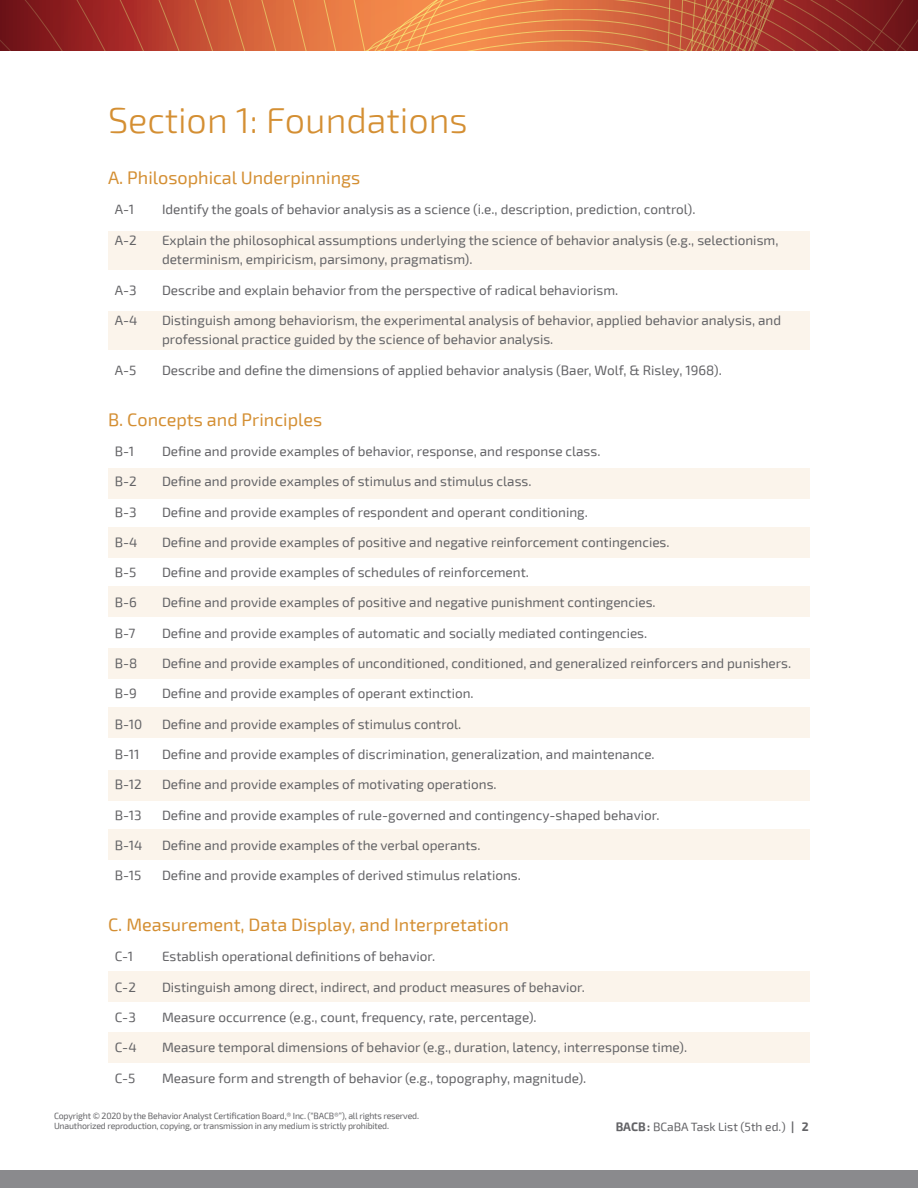
<style>
.page{position:relative;width:918px;height:1188px;background:#fff}
.page>*{position:absolute;margin:0;border:0;box-sizing:border-box;transform-origin:0 0}
.Section_Heads{font:300 36px "Exo 2";color:#d48f33}
.Subheads{font:18px "Exo 2";color:#d48f33}
.Lists{font:13.5px/19.5px "Exo 2";color:#636366}
.t1{font:12px "Exo 2";color:#636366}
.Legal_Copy{font:9px/10.8px "Exo 2";letter-spacing:-.02em;color:#636366}
.s1{font-weight:700}
</style>
<div class="page">
<div style="left:0;top:1171px;width:918px;height:17px;background:#8a8a8d"></div>
<svg style="left:0;top:0;width:918px;height:51px;background:#c05737"></svg>
<div style="left:108px;top:231px;width:702px;height:39px;background:#fbf4eb"></div>
<div style="left:108px;top:708px;width:702px;height:30px;background:#fbf4eb"></div>
<div style="left:108px;top:648px;width:702px;height:31px;background:#fbf4eb"></div>
<div style="left:108px;top:770px;width:702px;height:30px;background:#fbf4eb"></div>
<div style="left:108px;top:829px;width:702px;height:30px;background:#fbf4eb"></div>
<div style="left:108px;top:468px;width:702px;height:30px;background:#fbf4eb"></div>
<div style="left:108px;top:971px;width:702px;height:31px;background:#fbf4eb"></div>
<div style="left:108px;top:527px;width:702px;height:31px;background:#fbf4eb"></div>
<div style="left:108px;top:586px;width:702px;height:31px;background:#fbf4eb"></div>
<div style="left:108px;top:311px;width:702px;height:39px;background:#fbf4eb"></div>
<div style="left:108px;top:1032px;width:702px;height:30px;background:#fbf4eb"></div>
<p class="Section_Heads" style="left:108px;top:100px;width:361px">Section 1: Foundations</p>
<p class="Subheads" style="left:108px;top:167px;width:254px">A. Philosophical Underpinnings</p>
<p class="Lists" style="left:115px;top:200px;width:21px">A-1</p>
<p class="Lists" style="left:162px;top:200px;width:535px">Identify the goals of behavior analysis as a science (i.e., description, prediction, control).</p>
<p class="Lists" style="left:115px;top:231px;width:24px">A-2</p>
<p class="Lists" style="left:162px;top:231px;width:618px">Explain the philosophical assumptions underlying the science of behavior analysis (e.g., selectionism, determinism, empiricism, parsimony, pragmatism).</p>
<p class="Lists" style="left:115px;top:280px;width:23px">A-3</p>
<p class="Lists" style="left:162px;top:280px;width:458px">Describe and explain behavior from the perspective of radical behaviorism.</p>
<p class="Lists" style="left:115px;top:311px;width:24px">A-4</p>
<p class="Lists" style="left:162px;top:311px;width:621px">Distinguish among behaviorism, the experimental analysis of behavior, applied behavior analysis, and professional practice guided by the science of behavior analysis.</p>
<p class="Lists" style="left:115px;top:360px;width:23px">A-5</p>
<p class="Lists" style="left:162px;top:360px;width:561px">Describe and define the dimensions of applied behavior analysis (Baer, Wolf, &amp; Risley, 1968).</p>
<p class="Subheads" style="left:108px;top:409px;width:216px">B. Concepts and Principles</p>
<p class="Lists" style="left:115px;top:442px;width:21px">B-1</p>
<p class="Lists" style="left:162px;top:442px;width:440px">Define and provide examples of behavior, response, and response class.</p>
<p class="Lists" style="left:115px;top:472px;width:24px">B-2</p>
<p class="Lists" style="left:162px;top:472px;width:371px">Define and provide examples of stimulus and stimulus class.</p>
<p class="Lists" style="left:115px;top:502px;width:23px">B-3</p>
<p class="Lists" style="left:162px;top:502px;width:427px">Define and provide examples of respondent and operant conditioning.</p>
<p class="Lists" style="left:115px;top:533px;width:24px">B-4</p>
<p class="Lists" style="left:162px;top:533px;width:509px">Define and provide examples of positive and negative reinforcement contingencies.</p>
<p class="Lists" style="left:115px;top:563px;width:23px">B-5</p>
<p class="Lists" style="left:162px;top:563px;width:368px">Define and provide examples of schedules of reinforcement.</p>
<p class="Lists" style="left:115px;top:593px;width:24px">B-6</p>
<p class="Lists" style="left:162px;top:593px;width:495px">Define and provide examples of positive and negative punishment contingencies.</p>
<p class="Lists" style="left:115px;top:624px;width:22px">B-7</p>
<p class="Lists" style="left:162px;top:624px;width:487px">Define and provide examples of automatic and socially mediated contingencies.</p>
<p class="Lists" style="left:115px;top:654px;width:24px">B-8</p>
<p class="Lists" style="left:162px;top:654px;width:631px">Define and provide examples of unconditioned, conditioned, and generalized reinforcers and punishers.</p>
<p class="Lists" style="left:115px;top:684px;width:24px">B-9</p>
<p class="Lists" style="left:162px;top:684px;width:313px">Define and provide examples of operant extinction.</p>
<p class="Lists" style="left:115px;top:714px;width:29px">B-10</p>
<p class="Lists" style="left:162px;top:714px;width:301px">Define and provide examples of stimulus control.</p>
<p class="Lists" style="left:115px;top:745px;width:26px">B-11</p>
<p class="Lists" style="left:162px;top:745px;width:494px">Define and provide examples of discrimination, generalization, and maintenance.</p>
<p class="Lists" style="left:115px;top:775px;width:28px">B-12</p>
<p class="Lists" style="left:162px;top:775px;width:336px">Define and provide examples of motivating operations.</p>
<p class="Lists" style="left:115px;top:805px;width:28px">B-13</p>
<p class="Lists" style="left:162px;top:805px;width:499px">Define and provide examples of rule-governed and contingency-shaped behavior.</p>
<p class="Lists" style="left:115px;top:836px;width:29px">B-14</p>
<p class="Lists" style="left:162px;top:836px;width:320px">Define and provide examples of the verbal operants.</p>
<p class="Lists" style="left:115px;top:866px;width:28px">B-15</p>
<p class="Lists" style="left:162px;top:866px;width:360px">Define and provide examples of derived stimulus relations.</p>
<p class="Subheads" style="left:108px;top:914px;width:402px">C. Measurement, Data Display, and Interpretation</p>
<p class="Lists" style="left:115px;top:947px;width:20px">C-1</p>
<p class="Lists" style="left:162px;top:947px;width:275px">Establish operational definitions of behavior.</p>
<p class="Lists" style="left:115px;top:978px;width:23px">C-2</p>
<p class="Lists" style="left:162px;top:978px;width:425px">Distinguish among direct, indirect, and product measures of behavior.</p>
<p class="Lists" style="left:115px;top:1008px;width:23px">C-3</p>
<p class="Lists" style="left:162px;top:1008px;width:376px">Measure occurrence (e.g., count, frequency, rate, percentage).</p>
<p class="Lists" style="left:115px;top:1038px;width:23px">C-4</p>
<p class="Lists" style="left:162px;top:1038px;width:527px">Measure temporal dimensions of behavior (e.g., duration, latency, interresponse time).</p>
<p class="Lists" style="left:115px;top:1068px;width:22px">C-5</p>
<p class="Lists" style="left:162px;top:1068px;width:426px">Measure form and strength of behavior (e.g., topography, magnitude).</p>
<p class="Legal_Copy" style="left:54px;top:1110px;width:367px">Copyright © 2020 by the Behavior Analyst Certification Board,® Inc. (“BACB®”), all rights reserved.<br>Unauthorized reproduction, copying, or transmission in any medium is strictly prohibited.</p>
<p class="t1" style="left:616px;top:1119px;width:195px"><span class="s1">BACB:</span> BCaBA Task List (5th ed.) <span class="s1">| 2</span></p>
</div>
